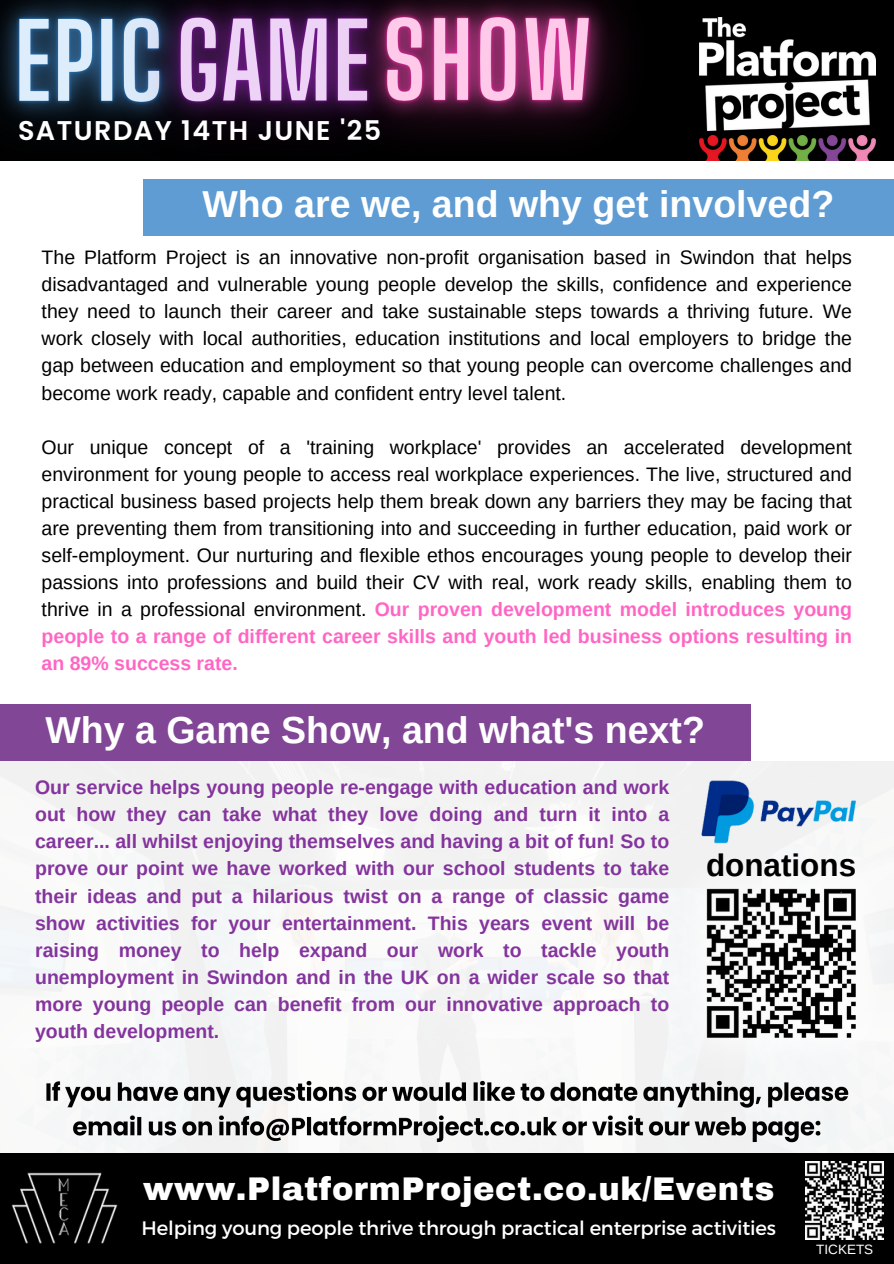
<style>
.page{position:relative;width:894px;height:1264px;background:#fff}
.page>*{position:absolute;margin:0;border:0;box-sizing:border-box;transform-origin:0 0}
.t1{font:700 37.5px "Arimo";color:#fff}
.t2{font:900 32.1px "Archivo";letter-spacing:.02em;color:#fff}
.t3{font:700 31.35px "Arimo";color:#000}
.t4{font:600 27px "Poppins";letter-spacing:.055em;color:#fff}
.t5{font:19.5px/27px "Arimo";color:#000;text-align:justify}
.t6{font:700 19.5px "Arimo";color:#84349d}
.t7{font:19.5px "Montserrat";letter-spacing:-.01em;color:#fff}
.t8{font:13.5px "Arimo";color:#fff}
.s1{font-weight:700;color:#ff66c4}
</style>
<div class="page">
<div style="left:0;top:0;width:893px;height:160px;background:#000"></div>
<div style="left:143px;top:178px;width:750px;height:57px;background:#5e9cd3"></div>
<div style="left:0;top:1152px;width:893px;height:111px;background:#000"></div>
<img style="left:805px;top:1161px;width:78px;height:78px">
<img style="left:11px;top:1172px;width:107px;height:72px">
<img style="left:677px;top:859px;width:207px;height:207px">
<img style="left:699px;top:780px;width:162px;height:63px">
<img style="left:712px;top:18px;width:163px;height:112px">
<img style="left:712px;top:136px;width:163px;height:24px">
<div style="left:0;top:704px;width:750px;height:57px;background:#824696"></div>
<img style="left:0;top:0;width:49px;height:161px">
<img style="left:49px;top:0;width:215px;height:236px">
<img style="left:264px;top:0;width:448px;height:236px">
<img style="left:44px;top:1074px;width:807px;height:70px">
<p class="t4" style="left:18px;top:111px;width:364px">SATURDAY 14TH JUNE '25</p>
<p class="t1" style="left:202px;top:183px;width:633px">Who are we, and why get involved?</p>
<p class="t5" style="left:42px;top:244px;width:811px">The Platform Project is an innovative non-profit organisation based in Swindon that helps disadvantaged and vulnerable young people develop the skills, confidence and experience they need to launch their career and take sustainable steps towards a thriving future. We work closely with local authorities, education institutions and local employers to bridge the gap between education and employment so that young people can overcome challenges and become work ready, capable and confident entry level talent.</p>
<p class="t5" style="left:42px;top:433px;width:811px">Our unique concept of a 'training workplace' provides an accelerated development environment for young people to access real workplace experiences. The live, structured and practical business based projects help them break down any barriers they may be facing that are preventing them from transitioning into and succeeding in further education, paid work or self-employment. Our nurturing and flexible ethos encourages young people to develop their passions into professions and build their CV with real, work ready skills, enabling them to thrive in a professional environment. <span class="s1">Our proven development model introduces young people to a range of different career skills and youth led business options resulting in an 89% success rate.</span></p>
<p class="t1" style="left:45px;top:708px;width:660px">Why a Game Show, and what's next?</p>
<p class="t6" style="left:35px;top:776px;width:635px">Our service helps young people re-engage with education and work</p>
<h2 class="t6" style="left:35px;top:803px;width:635px">out how they can take what they love doing and turn it into a</h2>
<p class="t6" style="left:35px;top:830px;width:635px">career... all whilst enjoying themselves and having a bit of fun! So to</p>
<p class="t6" style="left:35px;top:857px;width:635px">prove our point we have worked with our school students to take</p>
<p class="t6" style="left:35px;top:884px;width:635px">their ideas and put a hilarious twist on a range of classic game</p>
<h3 class="t6" style="left:35px;top:911px;width:635px">show activities for your entertainment. This years event will be</h3>
<p class="t6" style="left:35px;top:939px;width:635px">raising money to help expand our work to tackle youth</p>
<p class="t6" style="left:35px;top:966px;width:635px">unemployment in Swindon and in the UK on a wider scale so that</p>
<h4 class="t6" style="left:35px;top:993px;width:635px">more young people can benefit from our innovative approach to</h4>
<p class="t6" style="left:35px;top:1020px;width:186px">youth development.</p>
<p class="t3" style="left:706px;top:847px;width:151px">donations</p>
<h5 class="t2" style="left:143px;top:1171px;width:632px">www.PlatformProject.co.uk/Events</h5>
<p class="t7" style="left:141px;top:1215px;width:635px">Helping young people thrive through practical enterprise activities</p>
<p class="t8" style="left:816px;top:1241px;width:58px">TICKETS</p>
</div>
